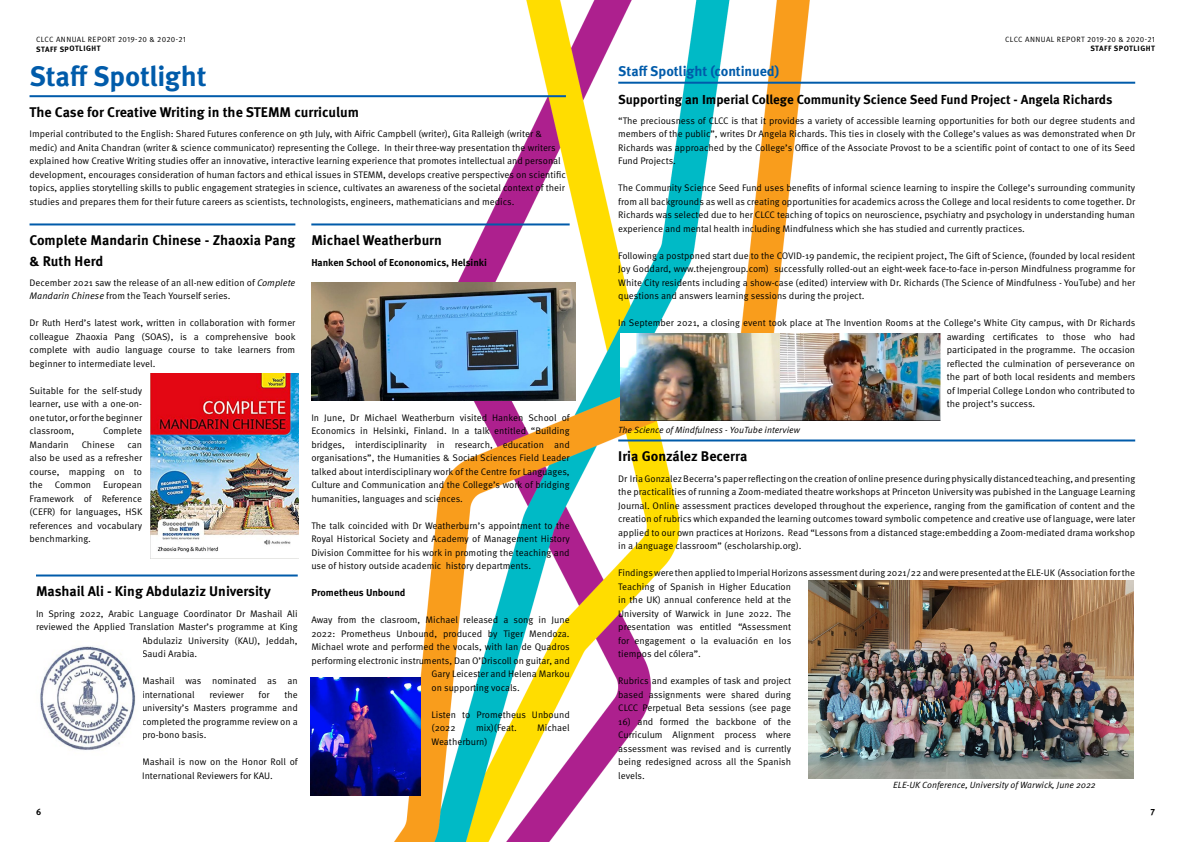
<style>
.page{position:relative;width:1191px;height:842px;background:#fff}
.page>*{position:absolute;margin:0;border:0;box-sizing:border-box;transform-origin:0 0}
.t1{font:700 28px "Meta OT";letter-spacing:-.005em;color:#005baa}
.t2{font:700 14px/20.2px "Meta OT";color:#000}
.t3{font:700 14px "Meta OT";letter-spacing:-.005em;color:#005baa}
.t4{font:700 13px "Meta OT";color:#000}
.t5{font:700 10px "Meta OT";color:#000}
.t6{font:9.5px/13.5px "Meta OT Norm";color:#000;text-align:justify}
.t7{font:9px "Meta OT Norm Ita";color:#000}
.t8{font:700 9px "Meta OT";color:#000}
.t9{font:7.6px "Meta OT Norm";letter-spacing:.05em;color:#000}
.t10{font:700 7.6px "Meta OT";letter-spacing:.06em;color:#000}
.s1{font-family:"Meta OT Norm Ita"}
</style>
<div class="page">
<img style="left:386px;top:0;width:433px;height:842px">
<img style="left:311px;top:282px;width:265px;height:119px">
<hr style="left:618px;top:82px;width:517px;height:2px;background:#005baa">
<hr style="left:311px;top:223px;width:258px;height:2px;background:#005baa">
<img style="left:310px;top:677px;width:111px;height:118px">
<hr style="left:36px;top:574px;width:262px;height:2px;background:#005baa">
<img style="left:40px;top:646px;width:96px;height:104px">
<hr style="left:30px;top:95px;width:536px;height:2px;background:#005baa">
<img style="left:150px;top:374px;width:148px;height:184px">
<hr style="left:30px;top:223px;width:265px;height:2px;background:#005baa">
<hr style="left:618px;top:439px;width:517px;height:2px;background:#005baa">
<img style="left:808px;top:580px;width:326px;height:199px">
<img style="left:620px;top:333px;width:320px;height:88px">
<p class="t9" style="left:36px;top:35px;width:151px">CLCC ANNUAL REPORT 2019-20 &amp; 2020-21</p>
<p class="t10" style="left:36px;top:45px;width:66px;rotate:-1deg">Staff Sp otl ight</p>
<h1 class="t1" style="left:30px;top:59px;width:178px">Staff Spotlight</h1>
<h2 class="t2" style="left:30px;top:102px;width:331px">The Case for Creative Writing in the STEMM curriculum</h2>
<p class="t6" style="left:30px;top:127px;width:538px;text-align:left">Imperial contributed to the English: Shared Futures conference on 9th July, with Aifric Campbell (writer), Gita Ralleigh (writer &amp; medic) and Anita Chandran (writer &amp; science communicator) representing the College. In their three-way presentation the writers explained how Creative Writing studies offer an innovative, interactive learning experience that promotes intellectual and personal development, encourages consideration of human factors and ethical issues in STEMM, develops creative perspectives on scientific topics, applies storytelling skills to public engagement strategies in science, cultivates an awareness of the societal context of their studies and prepares them for their future careers as scientists, technologists, engineers, mathematicians and medics.</p>
<h2 class="t2" style="left:30px;top:230px;width:268px">Complete Mandarin Chinese - Zhaoxia Pang &amp; Ruth Herd</h2>
<p class="t6" style="left:30px;top:276px;width:267px">December 2021 saw the release of an all-new edition of <span class="s1">Complete<br>Mandarin Chinese</span> from the Teach Yourself series.</p>
<p class="t6" style="left:30px;top:316px;width:268px">Dr Ruth Herd’s latest work, written in collaboration with former colleague Zhaoxia Pang (SOAS), is a comprehensive book complete with audio language course to take learners from beginner to intermediate level.</p>
<p class="t6" style="left:30px;top:384px;width:114px">Suitable for the self-study learner, use with a one-on&shy;one tutor, or for the beginner classroom,</p>
<h2 class="t2" style="left:311px;top:230px;width:132px">Michael Weatherburn</h2>
<p class="t5" style="left:311px;top:256px;width:177px">Hanken School of Econonomics, Helsinki</p>
<p class="t6" style="left:311px;top:411px;width:260px">In June, Dr Michael Weatherburn visited Hanken School of Economics in Helsinki, Finland. In a talk entitled “Building bridges, interdisciplinarity in research, education and organisations”, the Humanities &amp; Social Sciences Field Leader talked about interdisciplinary work of the Centre for Languages, Culture and Communication and the College’s work of bridging humanities, languages and sciences.</p>
<p class="t6" style="left:311px;top:519px;width:260px">The talk coincided with Dr Weatherburn’s appointment to the Royal Historical Society and Academy of Management History Division Committee for his work in promoting the teaching and use of history outside academic history departments.</p>
<p class="t5" style="left:311px;top:586px;width:96px">Prometheus Unbound</p>
<p class="t6" style="left:311px;top:613px;width:260px">Away from the clasroom, Michael released a song in June</p>
<p class="t6" style="left:311px;top:627px;width:260px">2022: Prometheus Unbound, produced by Tiger Mendoza.</p>
<p class="t6" style="left:311px;top:640px;width:260px">Michael wrote and performed the vocals, with Ian de Quadros</p>
<p class="t6" style="left:311px;top:654px;width:260px">performing electronic instruments, Dan O’Driscoll on guitar, and</p>
<p class="t6" style="left:431px;top:667px;width:140px">Gary Leicester and Helena Markou</p>
<p class="t6" style="left:431px;top:681px;width:90px">on supporting vocals.</p>
<p class="t6" style="left:431px;top:708px;width:140px">Listen to Prometheus Unbound (2022</p>
<p class="t6" style="left:103px;top:424px;width:40px">Complete</p>
<p class="t6" style="left:30px;top:438px;width:41px">Mandarin</p>
<p class="t6" style="left:82px;top:438px;width:34px">Chinese</p>
<p class="t6" style="left:30px;top:438px;width:114px;text-indent:98px">can also be used as a refresher course, mapping on to the</p>
<p class="t6" style="left:55px;top:478px;width:38px">Common</p>
<p class="t6" style="left:30px;top:478px;width:114px;text-indent:74px">European Framework of Reference (CEFR) for languages, HSK references and vocabulary benchmarking.</p>
<h2 class="t2" style="left:36px;top:581px;width:236px">Mashail Ali - King Abdulaziz University</h2>
<p class="t6" style="left:36px;top:607px;width:263px">In Spring 2022, Arabic Language Coordinator Dr Mashail Ali</p>
<p class="t6" style="left:36px;top:620px;width:263px">reviewed the Applied Translation Master’s programme at King</p>
<p class="t6" style="left:142px;top:634px;width:157px">Abdulaziz University (KAU), Jeddah,</p>
<p class="t6" style="left:142px;top:647px;width:57px">Saudi Arabia.</p>
<p class="t6" style="left:142px;top:674px;width:157px">Mashail was nominated as an international</p>
<p class="t6" style="left:142px;top:688px;width:157px;text-indent:142px">the university’s Masters programme and completed the programme review on a pro-bono basis.</p>
<p class="t6" style="left:142px;top:755px;width:157px">Mashail is now on the Honor Roll of<br>International Reviewers for KAU.</p>
<p class="t6" style="left:209px;top:688px;width:36px">reviewer</p>
<p class="t6" style="left:258px;top:688px;width:13px">for</p>
<p class="t6" style="left:476px;top:721px;width:42px">mix)(Feat.</p>
<p class="t6" style="left:537px;top:721px;width:34px">Michael</p>
<p class="t6" style="left:431px;top:735px;width:57px">Weatherburn)</p>
<p class="t8" style="left:36px;top:806px;width:7px">6</p>
<p class="t9" style="left:1005px;top:35px;width:151px">CLCC ANNUAL REPORT 2019-20 &amp; 2020-21</p>
<p class="t10" style="left:1090px;top:44px;width:66px">Staff Spotlight</p>
<h2 class="t3" style="left:618px;top:62px;width:163px">Staff Spotlight (continued)</h2>
<h3 class="t4" style="left:618px;top:91px;width:496px">Supporting an Imperial College Community Science Seed Fund Project - Angela Richards</h3>
<p class="t6" style="left:618px;top:114px;width:518px">“The preciousness of CLCC is that it provides a variety of accessible learning opportunities for both our degree students and members of the public”, writes Dr Angela Richards. This ties in closely with the College’s values as was demonstrated when Dr Richards was approached by the College’s Office of the Associate Provost to be a scientific point of contact to one of its Seed Fund Projects.</p>
<p class="t6" style="left:618px;top:181px;width:518px">The Community Science Seed Fund uses benefits of informal science learning to inspire the College’s surrounding community from all backgrounds as well as creating opportunities for academics across the College and local residents to come together. Dr Richards was selected due to her CLCC teaching of topics on neuroscience, psychiatry and psychology in understanding human experience and mental health including Mindfulness which she has studied and currently practices.</p>
<p class="t6" style="left:618px;top:249px;width:518px">Following a postponed start due to the COVID-19 pandemic, the recipient project, The Gift of Science, (founded by local resident Joy Goddard, www.thejengroup.com) successfully rolled-out an eight-week face-to-face in-person Mindfulness programme for White City residents including a show-case (edited) interview with Dr. Richards (The Science of Mindfulness - YouTube) and her questions and answers learning sessions during the project.</p>
<p class="t6" style="left:946px;top:316px;width:190px;text-indent:-328px">In September 2021, a closing event took place at The Invention Rooms at the College’s White City campus, with Dr Richards awarding certificates to those who had participated in the programme. The occasion reflected the culmination of perseverance on the part of both local residents and members of Imperial College London who contributed to the project’s success.</p>
<p class="t7" style="left:618px;top:425px;width:183px">The Science of Mindfulness - YouTube interview</p>
<h2 class="t2" style="left:618px;top:446px;width:131px">Iria González Becerra</h2>
<p class="t6" style="left:618px;top:472px;width:518px">Dr Iria Gonzalez Becerra’s paper reflecting on the creation of online presence during physically distanced teaching, and presenting the practicalities of running a Zoom-mediated theatre workshops at Princeton University was pubished in the Language Learning Journal. Online assessment practices developed throughout the experience, ranging from the gamification of content and the creation of rubrics which expanded the learning outcomes toward symbolic competence and creative use of language, were later applied to our own practices at Horizons. Read “Lessons from a distanced stage:embedding a Zoom-mediated drama workshop in a language classroom” (escholarship.org).</p>
<p class="t6" style="left:618px;top:566px;width:518px;text-align:left">Findings were then applied to Imperial Horizons assessment during 2021/22 and were presented at the ELE-UK (Association for the Teaching of Spanish in Higher Education<br>in the UK) annual conference held at the<br>University of Warwick in June 2022. The<br>presentation was entitled “Assessment<br>for engagement o la evaluación en los<br>tiempos del cólera”.</p>
<p class="t6" style="left:618px;top:674px;width:174px">Rubrics and examples of task and project based assignments were shared during CLCC Perpetual Beta sessions (see page</p>
<p class="t6" style="left:618px;top:715px;width:174px">16) and formed the backbone of the Curriculum Alignment process where assessment was revised and is currently being redesigned across all the Spanish levels.</p>
<p class="t7" style="left:893px;top:779px;width:204px">ELE-UK Conference, University of Warwick, June 2022</p>
<p class="t8" style="left:1150px;top:806px;width:6px">7</p>
</div>
